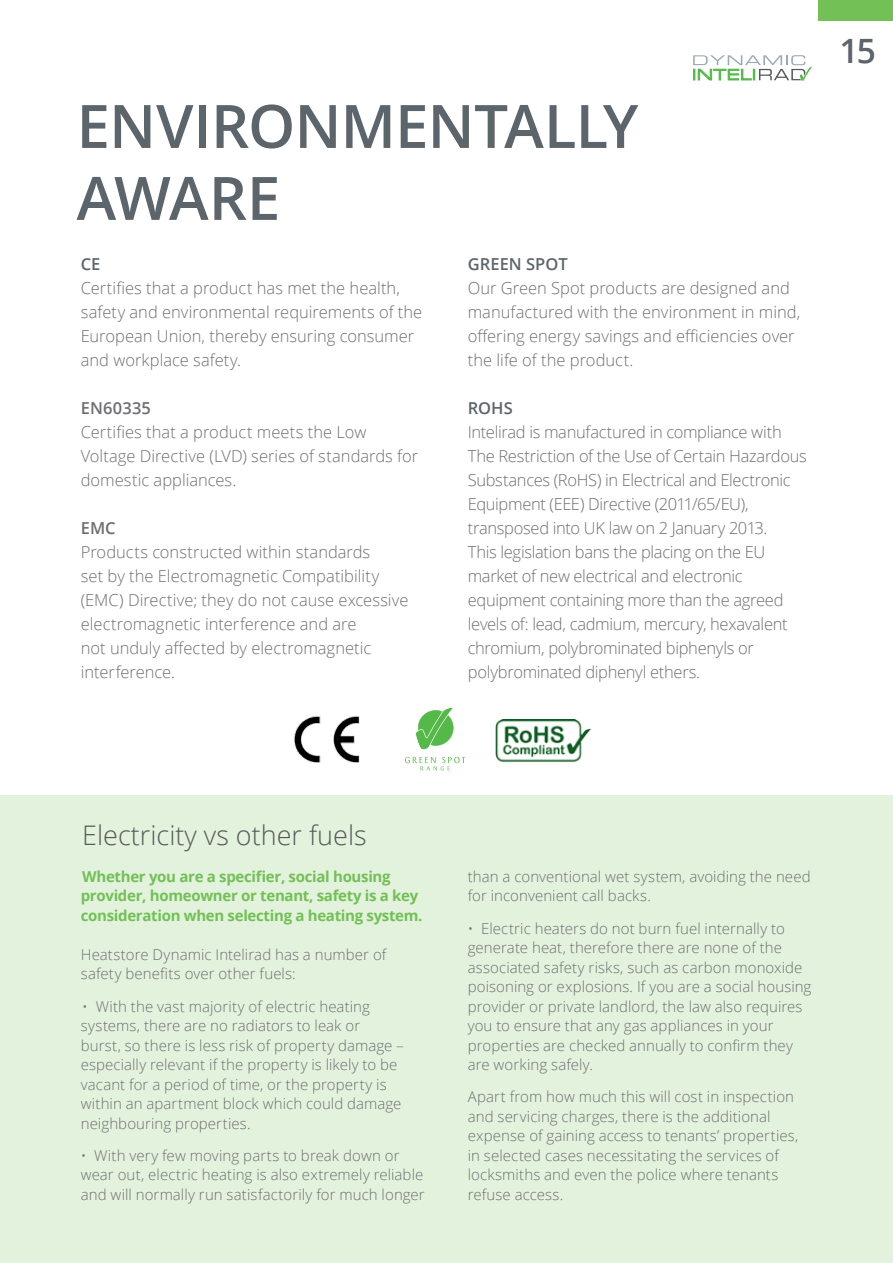
<style>
.page{position:relative;width:893px;height:1263px;background:#fff}
.page>*{position:absolute;margin:0;border:0;box-sizing:border-box;transform-origin:0 0}
.t1{font:600 60px/72px "Open Sans";letter-spacing:-.015em;color:#5c656b}
.t2{font:600 33.6px "Open Sans";color:#5c656b}
.t3{font:300 27px "Open Sans";color:#58595b}
.t4{font:300 16.5px/24px "Open Sans";letter-spacing:-.005em;color:#6d6e71}
.t5{font:600 16.5px "Open Sans";color:#5c656b}
.t6{font:600 16.5px "Open Sans";letter-spacing:.01em;color:#6d6e71}
.t7{font:300 15px/19.5px "Open Sans";letter-spacing:.005em;color:#6d6e71}
.t8{font:700 15px/19.5px "Open Sans";letter-spacing:-.02em;color:#72c056}
</style>
<div class="page">
<svg style="left:693px;top:55px;width:119px;height:26px"></svg>
<div style="left:0;top:796px;width:893px;height:467px;background:#e3f2dd"></div>
<img style="left:294px;top:716px;width:66px;height:47px">
<svg style="left:405px;top:757px;width:60px;height:14px"></svg>
<svg style="left:415px;top:708px;width:39px;height:42px"></svg>
<img style="left:495px;top:719px;width:97px;height:44px">
<div style="left:818px;top:0;width:75px;height:21px;background:#72c056"></div>
<h1 class="t1" style="left:77px;top:89px;width:563px">ENVIRONMENTALLY<br>AWARE</h1>
<p class="t5" style="left:81px;top:253px;width:21px">CE</p>
<p class="t4" style="left:81px;top:275px;width:343px">Certifies that a product has met the health, safety and environmental requirements of the European Union, thereby ensuring consumer and workplace safety.</p>
<p class="t6" style="left:81px;top:397px;width:72px">EN60335</p>
<p class="t4" style="left:81px;top:420px;width:339px">Certifies that a product meets the Low<br>Voltage Directive (LVD) series of standards for domestic appliances.</p>
<p class="t6" style="left:81px;top:517px;width:36px">EMC</p>
<p class="t4" style="left:81px;top:540px;width:329px">Products constructed within standards<br>set by the Electromagnetic Compatibility (EMC) Directive; they do not cause excessive electromagnetic interference and are<br>not unduly affected by electromagnetic interference.</p>
<p class="t5" style="left:468px;top:253px;width:102px">GREEN SPOT</p>
<p class="t4" style="left:468px;top:276px;width:334px">Our Green Spot products are designed and manufactured with the environment in mind, offering energy savings and efficiencies over the life of the product.</p>
<p class="t5" style="left:468px;top:397px;width:47px">ROHS</p>
<p class="t4" style="left:468px;top:420px;width:341px">Intelirad is manufactured in compliance with The Restriction of the Use of Certain Hazardous Substances (RoHS) in Electrical and Electronic Equipment (EEE) Directive (2011/65/EU), transposed into UK law on 2 January 2013.<br>This legislation bans the placing on the EU market of new electrical and electronic equipment containing more than the agreed levels of: lead, cadmium, mercury, hexavalent chromium, polybrominated biphenyls or polybrominated diphenyl ethers.</p>
<h2 class="t2" style="left:839px;top:28px;width:38px">15</h2>
<h3 class="t3" style="left:82px;top:816px;width:286px">Electricity vs other fuels</h3>
<p class="t8" style="left:81px;top:866px;width:343px">Whether you are a specifier, social housing provider, homeowner or tenant, safety is a key consideration when selecting a heating system.</p>
<p class="t7" style="left:81px;top:944px;width:307px">Heatstore Dynamic Intelirad has a number of safety benefits over other fuels:</p>
<p class="t7" style="left:81px;top:996px;width:324px">• With the vast majority of electric heating systems, there are no radiators to leak or burst, so there is less risk of property damage – especially relevant if the property is likely to be vacant for a period of time, or the property is within an apartment block which could damage neighbouring properties.</p>
<p class="t7" style="left:81px;top:1145px;width:345px">• With very few moving parts to break down or wear out, electric heating is also extremely reliable and will normally run satisfactorily for much longer</p>
<p class="t7" style="left:468px;top:866px;width:344px">than a conventional wet system, avoiding the need for inconvenient call backs.</p>
<p class="t7" style="left:468px;top:918px;width:345px">• Electric heaters do not burn fuel internally to generate heat, therefore there are none of the associated safety risks, such as carbon monoxide poisoning or explosions. If you are a social housing provider or private landlord, the law also requires you to ensure that any gas appliances in your properties are checked annually to confirm they are working safely.</p>
<p class="t7" style="left:468px;top:1087px;width:332px">Apart from how much this will cost in inspection and servicing charges, there is the additional expense of gaining access to tenants’ properties, in selected cases necessitating the services of locksmiths and even the police where tenants refuse access.</p>
</div>
